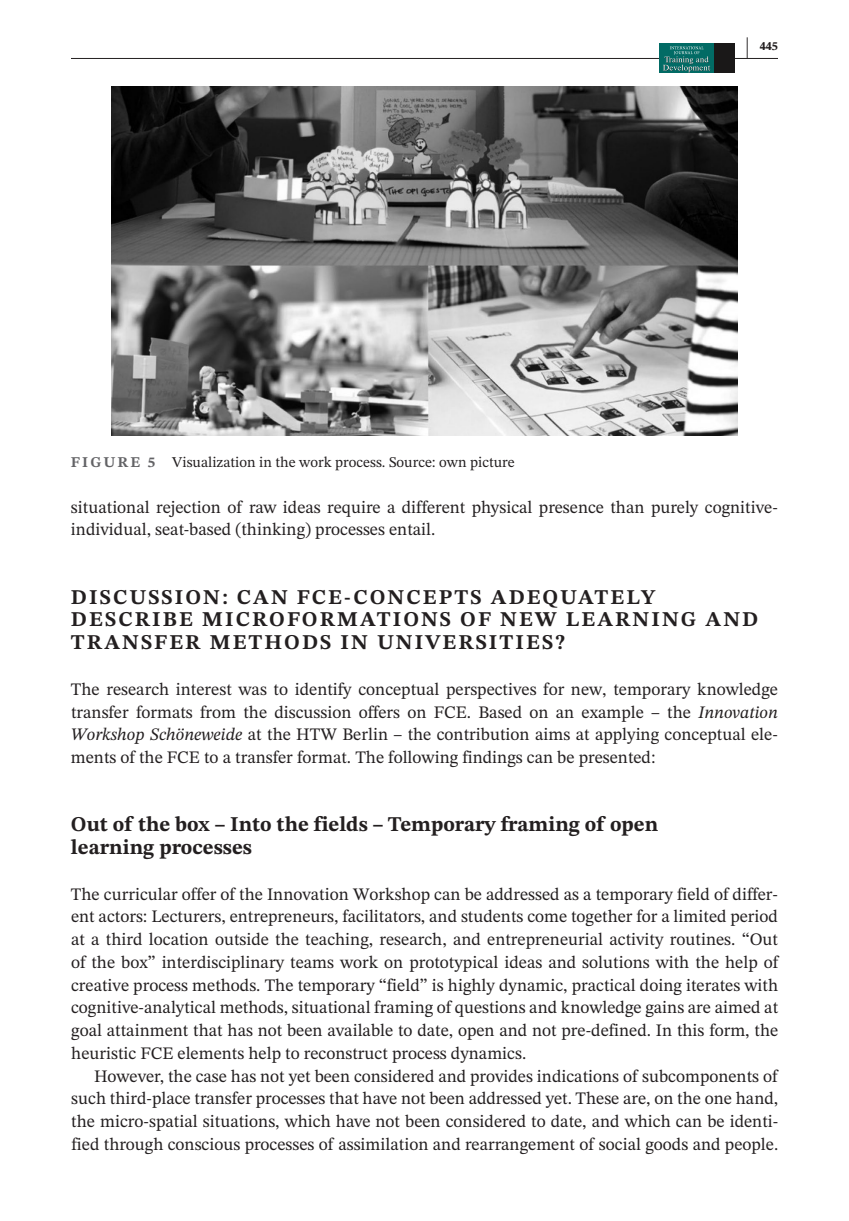
<style>
.page{position:relative;width:849px;height:1221px;background:#fff}
.page>*{position:absolute;margin:0;border:0;box-sizing:border-box;transform-origin:0 0}
.t1{font:700 21px/22.8px "STIX Two Text";letter-spacing:.1em;color:#231f20}
.t2{font:700 21px/22.8px "STIX Two Text";color:#231f20}
.t3{font:17.5px/22.8px "STIX Two Text";color:#231f20;text-align:justify}
.t4{font:14.88px "STIX Two Text";color:#231f20}
.t5{font:700 12.25px "STIX Two Text";color:#231f20}
.s1{font-weight:700;color:#636366}
.s2{font-size:24.5px}
.s3{font-style:italic}
</style>
<div class="page">
<hr style="left:71px;top:58px;width:706px;height:1px;background:#231f20">
<div style="left:659px;top:44px;width:54px;height:29px;background:#026b65"></div>
<div style="left:713px;top:44px;width:21px;height:29px;background:#1a1818"></div>
<svg style="left:663px;top:46px;width:47px;height:27px"></svg>
<img style="left:112px;top:87px;width:625px;height:348px">
<p class="t4" style="left:71px;top:451px;width:445px"><span class="s1">FIGURE 5</span> Visualization in the work process. Source: own picture</p>
<p class="t5" style="left:745px;top:37px;width:34px"><span class="s2">|</span> 445</p>
<p class="t3" style="left:71px;top:495px;width:708px">situational rejection of raw ideas require a different physical presence than purely cognitive&shy;individual, seat-based (thinking) processes entail.</p>
<p class="t1" style="left:71px;top:586px;width:688px">DISCUSSION: CAN FCE-CONCEPTS ADEQUATELY<br>DESCRIBE MICROFORMATIONS OF NEW LEARNING AND<br>TRANSFER METHODS IN UNIVERSITIES?</p>
<p class="t3" style="left:71px;top:677px;width:708px">The research interest was to identify conceptual perspectives for new, temporary knowledge transfer formats from the discussion offers on FCE. Based on an example – the <span class="s3">Innovation Workshop Schöneweide</span> at the HTW Berlin – the contribution aims at applying conceptual ele&shy;ments of the FCE to a transfer format. The following findings can be presented:</p>
<p class="t2" style="left:71px;top:813px;width:588px">Out of the box – Into the fields – Temporary framing of open learning processes</p>
<p class="t3" style="left:71px;top:882px;width:708px">The curricular offer of the Innovation Workshop can be addressed as a temporary field of differ&shy;ent actors: Lecturers, entrepreneurs, facilitators, and students come together for a limited period at a third location outside the teaching, research, and entrepreneurial activity routines. “Out of the box” interdisciplinary teams work on prototypical ideas and solutions with the help of creative process methods. The temporary “field” is highly dynamic, practical doing iterates with cognitive-analytical methods, situational framing of questions and knowledge gains are aimed at goal attainment that has not been available to date, open and not pre-defined. In this form, the heuristic FCE elements help to reconstruct process dynamics.</p>
<p class="t3" style="left:71px;top:1064px;width:708px;text-indent:23px">However, the case has not yet been considered and provides indications of subcomponents of such third-place transfer processes that have not been addressed yet. These are, on the one hand, the micro-spatial situations, which have not been considered to date, and which can be identi&shy;fied through conscious processes of assimilation and rearrangement of social goods and people.</p>
</div>
